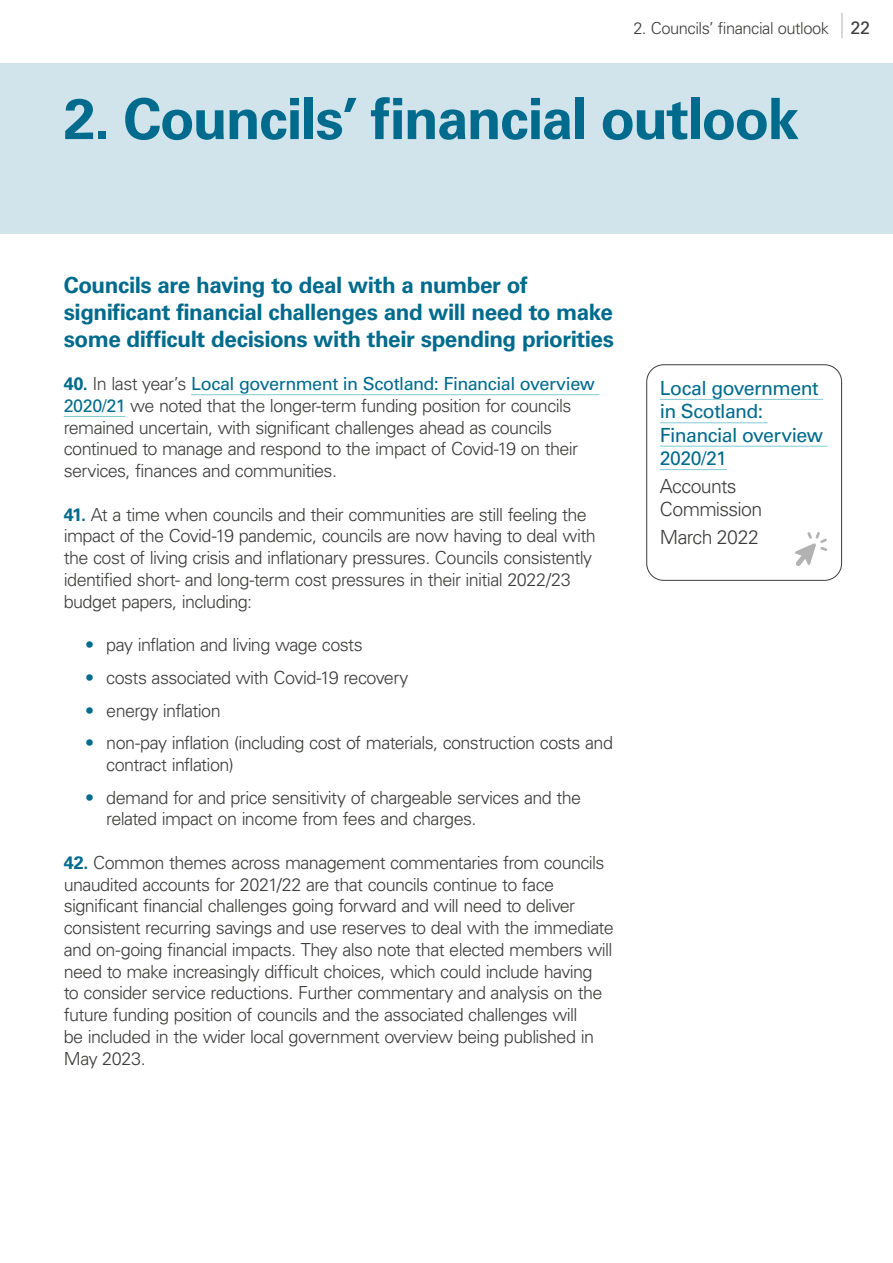
<style>
.page{position:relative;width:893px;height:1263px;background:#fff}
.page>*{position:absolute;margin:0;border:0;box-sizing:border-box;transform-origin:0 0}
.AS-P01-Chapter_head{font:700 57px "Univers LT Pro 65";letter-spacing:-.03em;color:#006b8d}
.AS-P03-Subhead_1{font:700 22.5px/27px "Univers LT Pro 65";letter-spacing:-.02em;color:#006b8d}
.AS-Report_title_link{font:19.5px/23.4px "Univers LT Pro 55 Roman";letter-spacing:-.03em;color:#006b8d}
.AS-Report_date{font:300 19.5px/23.4px "Univers LT Pro 45";letter-spacing:-.03em;color:#3c3c3b}
.AS-P07-Body_numbered{font:300 18px/21.8px "Univers LT Pro 45";letter-spacing:-.035em;color:#3c3c3b}
.AS-P08-Bullet_1{font:300 18px/21.8px "Univers LT Pro 45";letter-spacing:-.035em;color:#3c3c3b}
.t1{font:300 16.5px "Univers LT Pro 45";letter-spacing:-.03em;color:#3c3c3b}
.s1{font-family:"Univers LT Pro 55 Roman";font-weight:400;font-size:18px}
.s2{font-family:"Univers LT Pro 65";font-weight:700;color:#006b8d}
.s3{font-family:"Univers LT Pro 55 Roman";font-weight:400;color:#006b8d}
.s4{color:#006b8d}
</style>
<div class="page">
<svg style="left:842px;top:13px;width:1px;height:25px"></svg>
<div style="left:0;top:64px;width:893px;height:170px;background:#d1e4eb"></div>
<hr style="left:191px;top:394px;width:408px;height:1px;background:#81cbd4">
<hr style="left:64px;top:416px;width:61px;height:1px;background:#81cbd4">
<hr style="left:660px;top:399px;width:163px;height:1px;background:#81cbd4">
<hr style="left:660px;top:422px;width:108px;height:1px;background:#81cbd4">
<hr style="left:660px;top:446px;width:168px;height:1px;background:#81cbd4">
<hr style="left:660px;top:469px;width:67px;height:1px;background:#81cbd4">
<div style="left:646px;top:364px;width:196px;height:217px;border:1px solid #3c3c3b;border-radius:17px"></div>
<svg style="left:795px;top:532px;width:32px;height:34px"></svg>
<p class="t1" style="left:633px;top:17px;width:238px">2. Councils’ financial outlook <span class="s1">22</span></p>
<h2 class="AS-P01-Chapter_head" style="left:64px;top:79px;width:737px">2. Councils’ financial outlook</h2>
<h3 class="AS-P03-Subhead_1" style="left:64px;top:270px;width:552px">Councils are having to deal with a number of significant financial challenges and will need to make some difficult decisions with their spending priorities</h3>
<p class="AS-P07-Body_numbered" style="left:64px;top:372px;width:533px"><span class="s2">40.</span> In last year’s <span class="s3">Local government in Scotland: Financial overview 2020/21</span> we noted that the longer-term funding position for councils remained uncertain, with significant challenges ahead as councils continued to manage and respond to the impact of Covid-19 on their services, finances and communities.</p>
<p class="AS-P07-Body_numbered" style="left:64px;top:503px;width:533px"><span class="s2">41.</span> At a time when councils and their communities are still feeling the impact of the Covid-19 pandemic, councils are now having to deal with the cost of living crisis and inflationary pressures. Councils consistently identified short- and long-term cost pressures in their initial 2022/23 budget papers, including:</p>
<p class="AS-P08-Bullet_1" style="left:85px;top:633px;width:279px"><span class="s4">•</span> pay inflation and living wage costs</p>
<p class="AS-P08-Bullet_1" style="left:85px;top:666px;width:325px"><span class="s4">•</span> costs associated with Covid-19 recovery</p>
<p class="AS-P08-Bullet_1" style="left:85px;top:699px;width:137px"><span class="s4">•</span> energy inflation</p>
<p class="AS-P08-Bullet_1" style="left:106px;top:731px;width:508px;text-indent:-21px"><span class="s4">•</span> non-pay inflation (including cost of materials, construction costs and contract inflation)</p>
<p class="AS-P08-Bullet_1" style="left:106px;top:786px;width:476px;text-indent:-21px"><span class="s4">•</span> demand for and price sensitivity of chargeable services and the related impact on income from fees and charges.</p>
<p class="AS-P07-Body_numbered" style="left:64px;top:851px;width:551px"><span class="s2">42.</span> Common themes across management commentaries from councils unaudited accounts for 2021/22 are that councils continue to face significant financial challenges going forward and will need to deliver consistent recurring savings and use reserves to deal with the immediate and on-going financial impacts. They also note that elected members will need to make increasingly difficult choices, which could include having<br>to consider service reductions. Further commentary and analysis on the future funding position of councils and the associated challenges will<br>be included in the wider local government overview being published in May 2023.</p>
<p class="AS-Report_title_link" style="left:660px;top:375px;width:165px">Local government in Scotland:<br>Financial overview<br>2020/21</p>
<p class="AS-Report_date" style="left:660px;top:474px;width:104px">Accounts<br>Commission</p>
<p class="AS-Report_date" style="left:660px;top:525px;width:101px">March 2022</p>
</div>
